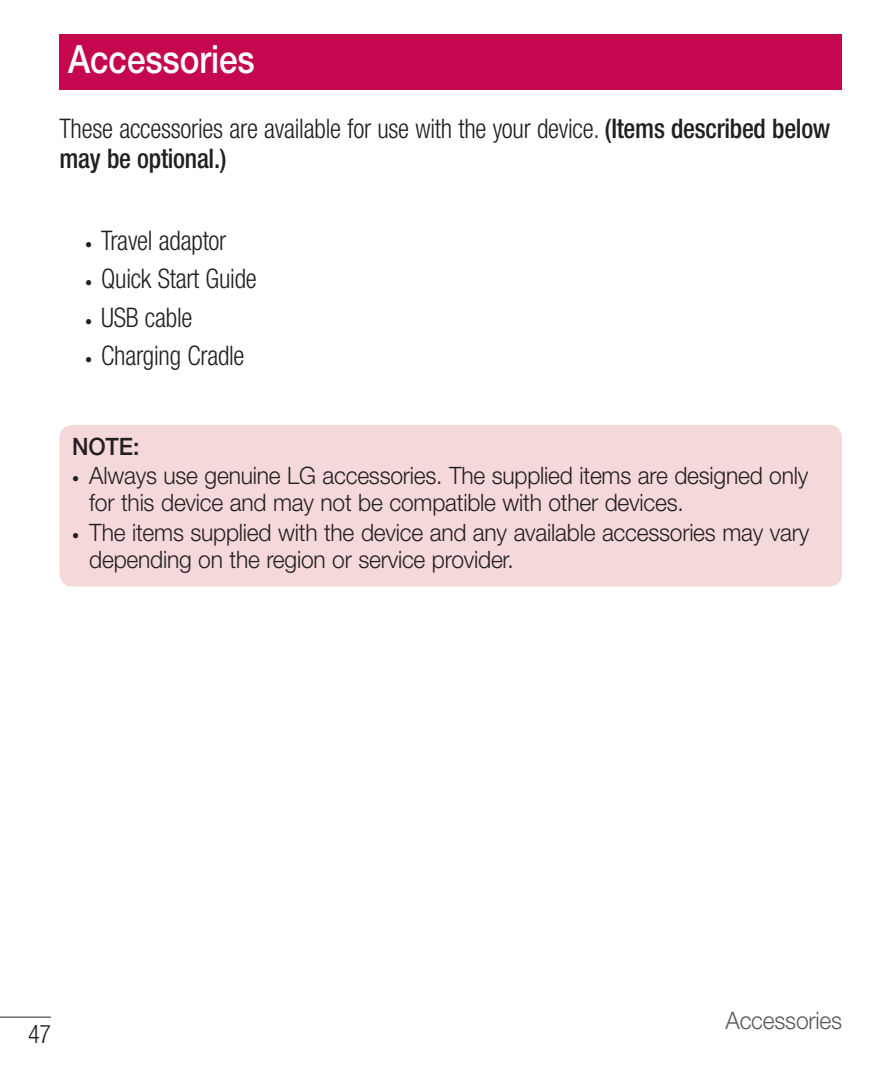
<style>
.page{position:relative;width:893px;height:1072px;background:#fff}
.page>*{position:absolute;margin:0;border:0;box-sizing:border-box;transform-origin:0 0}
.t1{font:500 39px "Helvetica Neue LT Pro";color:#fff;scale:.85 1}
.t2{font:300 condensed 27px/30px "Helvetica Neue LT Pro";letter-spacing:-.01em;color:#231f20;scale:.95 1}
.t3{font:300 condensed 25.5px "Helvetica Neue LT Pro";color:#231f20;scale:.95 1}
.t4{font:300 24px/27px "Helvetica Neue LT Pro";letter-spacing:-.01em;color:#231f20;scale:.95 1}
.t5{font:300 24px "Helvetica Neue LT Pro";letter-spacing:-.01em;color:#57585a;scale:.95 1}
.t6{font:500 24px "Helvetica Neue LT Pro";color:#231f20;scale:.95 1}
.s1{font-weight:500}
.s2{font-size:15px}
.s3{font-weight:400;font-stretch:condensed;font-size:15px}
</style>
<div class="page">
<hr style="left:0;top:1016px;width:51px;height:1px;background:#231f20">
<div style="left:60px;top:425px;width:782px;height:161px;background:#f5d8da;border-radius:13px"></div>
<div style="left:60px;top:34px;width:782px;height:55px;background:#c50750"></div>
<h1 class="t1" style="left:68px;top:35px;width:221px">Accessories</h1>
<p class="t2" style="left:60px;top:114px;width:813px">These accessories are available for use with the your device. <span class="s1">(Items described below may be optional.)</span></p>
<p class="t2" style="left:85px;top:225px;width:150px"><span class="s2">•</span> Travel adaptor</p>
<p class="t2" style="left:85px;top:263px;width:182px"><span class="s2">•</span> Quick Start Guide</p>
<p class="t2" style="left:85px;top:302px;width:114px"><span class="s2">•</span> USB cable</p>
<p class="t2" style="left:85px;top:340px;width:169px"><span class="s2">•</span> Charging Cradle</p>
<p class="t6" style="left:72px;top:432px;width:72px">NOTE:</p>
<p class="t4" style="left:89px;top:462px;width:758px;text-indent:-17px"><span class="s3">•</span> Always use genuine LG accessories. The supplied items are designed only for this device and may not be compatible with other devices.</p>
<p class="t4" style="left:89px;top:518px;width:759px;text-indent:-17px"><span class="s3">•</span> The items supplied with the device and any available accessories may vary depending on the region or service provider.</p>
<p class="t3" style="left:28px;top:1019px;width:26px">47</p>
<p class="t5" style="left:725px;top:1005px;width:124px">Accessories</p>
</div>
